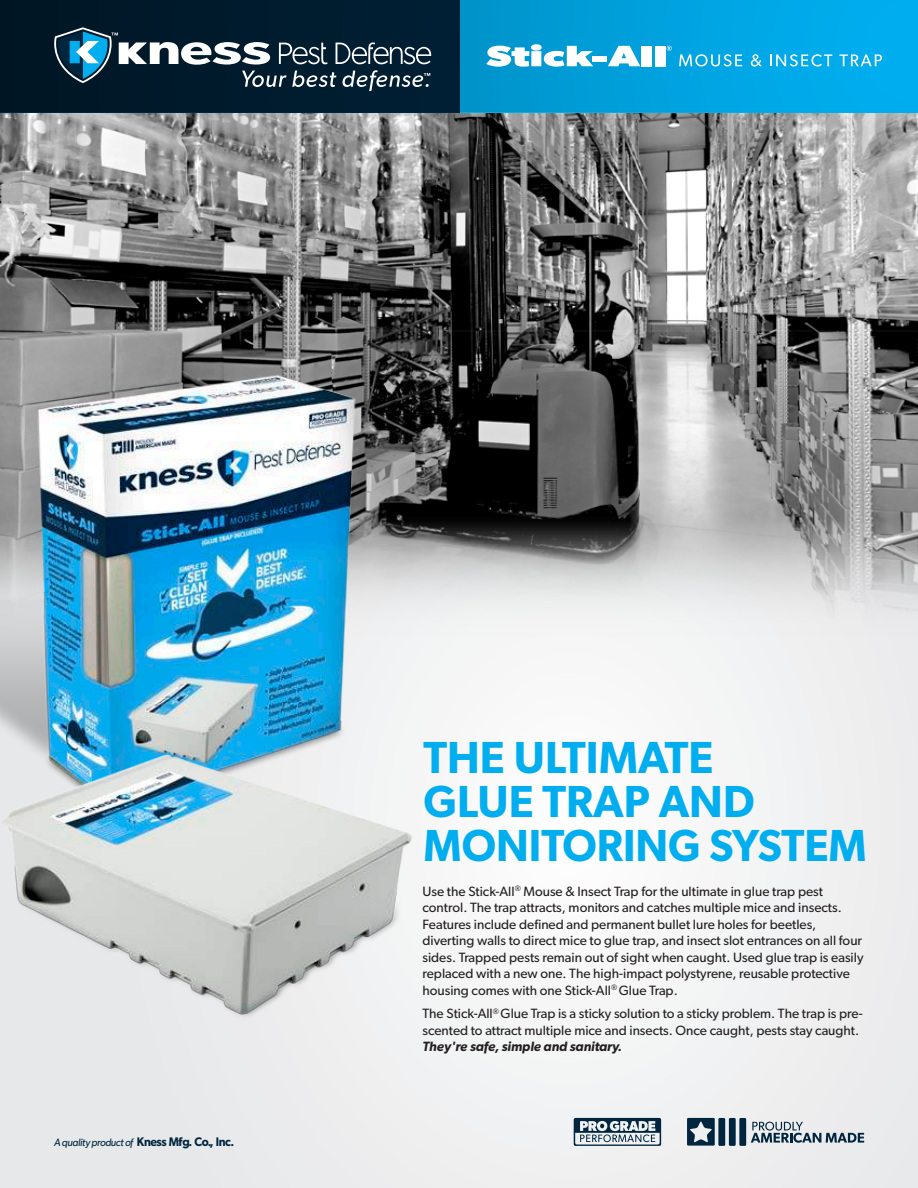
<style>
.page{position:relative;width:918px;height:1188px;background:#f0f0f1}
.page>*{position:absolute;margin:0;border:0;box-sizing:border-box;transform-origin:0 0}
.t1{font:600 45px/44px "Gibson";color:#00aeef}
.t2{font:13.5px/16.5px "Gibson";color:#231f20}
.t3{font:italic 600 13.5px "Gibson";color:#231f20}
.t4{font:italic 10.65px "Gibson";letter-spacing:-.03em;color:#00263f;scale:.96 1}
.s1{font-weight:600;font-style:normal;font-size:12.45px}
</style>
<div class="page">
<img style="left:0;top:112px;width:918px;height:501px">
<svg style="left:0;top:0;width:918px;height:112px;background:#006e9a"></svg>
<img style="left:0;top:286px;width:636px;height:576px">
<svg style="left:574px;top:1118px;width:87px;height:28px"></svg>
<svg style="left:687px;top:1118px;width:28px;height:28px"></svg>
<div style="left:729px;top:1118px;width:7px;height:28px;background:#00263f"></div>
<div style="left:739px;top:1118px;width:7px;height:28px;background:#00263f"></div>
<div style="left:718px;top:1118px;width:7px;height:28px;background:#00263f"></div>
<svg style="left:751px;top:1122px;width:113px;height:21px"></svg>
<img style="left:0;top:745px;width:422px;height:273px">
<svg style="left:486px;top:44px;width:107px;height:23px"></svg>
<div style="left:593px;top:56px;width:14px;height:5px;background:#fff"></div>
<svg style="left:608px;top:46px;width:32px;height:20px"></svg>
<div style="left:642px;top:46px;width:10px;height:20px;background:#fff"></div>
<div style="left:656px;top:46px;width:10px;height:20px;background:#fff"></div>
<svg style="left:679px;top:54px;width:63px;height:13px"></svg>
<svg style="left:751px;top:54px;width:11px;height:13px"></svg>
<svg style="left:770px;top:54px;width:62px;height:13px"></svg>
<svg style="left:839px;top:54px;width:43px;height:12px"></svg>
<svg style="left:667px;top:46px;width:5px;height:5px"></svg>
<svg style="left:54px;top:27px;width:377px;height:64px;background:#2f4b5b"></svg>
<p class="t4" style="left:54px;top:1136px;width:189px">A quality product of <span class="s1">Kness Mfg. Co., Inc.</span></p>
<h1 class="t1" style="left:424px;top:735px;width:445px">THE ULTIMATE<br>GLUE TRAP AND<br>MONITORING SYSTEM</h1>
<p class="t2" style="left:422px;top:883px;width:442px">Use the Stick-All<sup>®</sup> Mouse &amp; Insect Trap for the ultimate in glue trap pest control. The trap attracts, monitors and catches multiple mice and insects.<br>Features include defined and permanent bullet lure holes for beetles, diverting walls to direct mice to glue trap, and insect slot entrances on all four sides. Trapped pests remain out of sight when caught. Used glue trap is easily replaced with a new one. The high-impact polystyrene, reusable protective housing comes with one Stick-All<sup>®</sup> Glue Trap.</p>
<p class="t2" style="left:422px;top:1005px;width:442px">The Stick-All<sup>®</sup> Glue Trap is a sticky solution to a sticky problem. The trap is pre&shy;scented to attract multiple mice and insects. Once caught, pests stay caught.</p>
<p class="t3" style="left:422px;top:1038px;width:201px">They're safe, simple and sanitary.</p>
</div>
